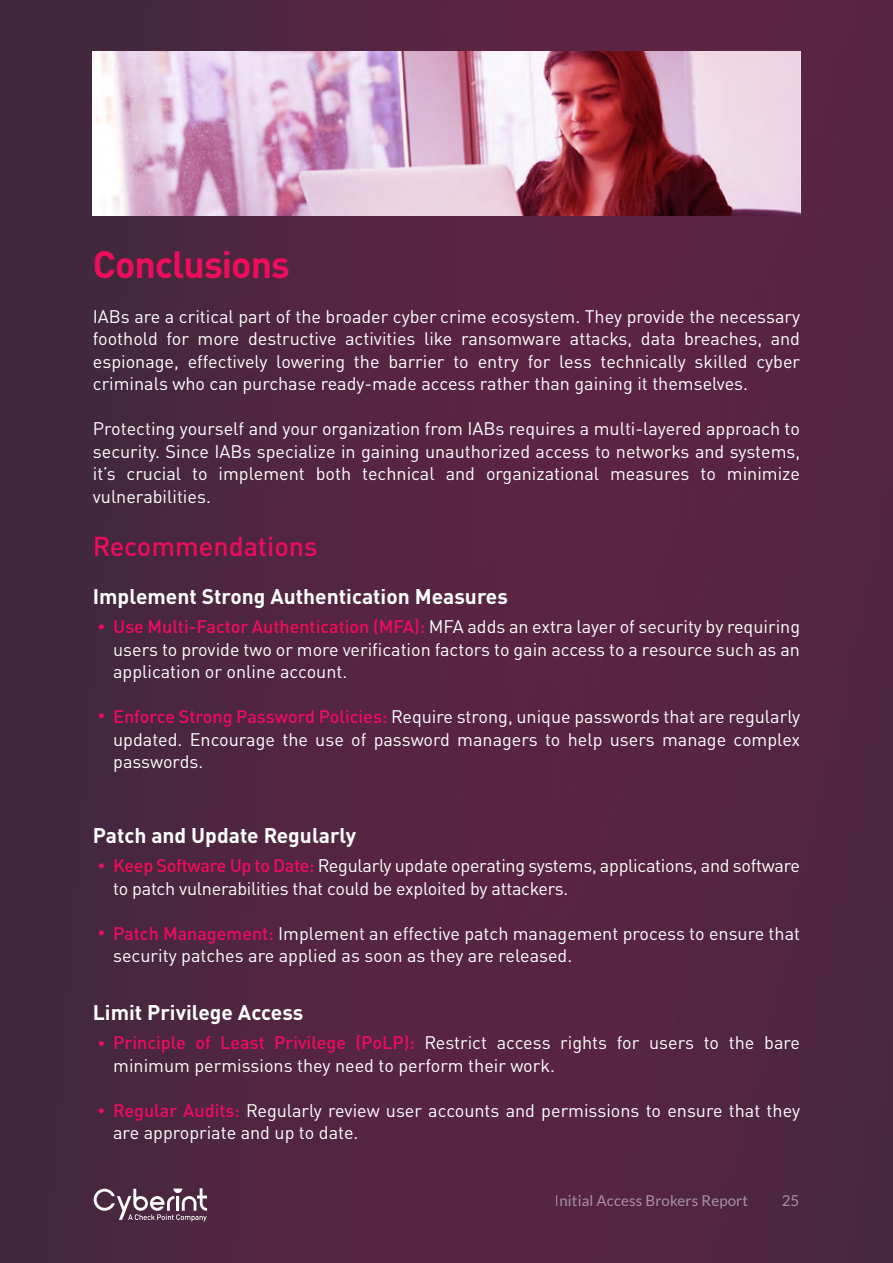
<style>
.page{position:relative;width:893px;height:1263px;background:#fff}
.page>*{position:absolute;margin:0;border:0;box-sizing:border-box;transform-origin:0 0}
.t1{font:700 37.5px "DIN Pro";letter-spacing:-.025em;color:#ee0c5d}
.t2{font:500 27px "DIN Pro";color:#ee0c5d}
.t3{font:700 21px "DIN Pro";color:#fff}
.t4{font:18px/22.5px "DIN Pro";color:#fff;text-align:justify}
.t5{font:15px "Lato";letter-spacing:.01em;color:#fff}
.s1{font-weight:500;color:#ee0c5d}
</style>
<div class="page">
<img style="left:0;top:0;width:893px;height:1263px">
<svg style="left:99px;top:624px;width:5px;height:5px"></svg>
<svg style="left:99px;top:713px;width:5px;height:5px"></svg>
<svg style="left:99px;top:863px;width:5px;height:5px"></svg>
<svg style="left:99px;top:930px;width:5px;height:5px"></svg>
<svg style="left:99px;top:1041px;width:5px;height:5px"></svg>
<svg style="left:99px;top:1108px;width:5px;height:5px"></svg>
<svg style="left:94px;top:1188px;width:113px;height:33px"></svg>
<img style="left:93px;top:51px;width:707px;height:165px">
<h1 class="t1" style="left:93px;top:233px;width:199px">Conclusions</h1>
<p class="t4" style="left:93px;top:303px;width:709px">IABs are a critical part of the broader cyber crime ecosystem. They provide the necessary foothold for more destructive activities like ransomware attacks, data breaches, and espionage, effectively lowering the barrier to entry for less technically skilled cyber criminals who can purchase ready-made access rather than gaining it themselves.</p>
<p class="t4" style="left:93px;top:416px;width:709px">Protecting yourself and your organization from IABs requires a multi-layered approach to security. Since IABs specialize in gaining unauthorized access to networks and systems, it’s crucial to implement both technical and organizational measures to minimize vulnerabilities.</p>
<h2 class="t2" style="left:93px;top:524px;width:226px">Recommendations</h2>
<p class="t3" style="left:93px;top:579px;width:417px">Implement Strong Authentication Measures</p>
<p class="t4" style="left:113px;top:613px;width:688px"><span class="s1">Use Multi-Factor Authentication (MFA):</span> MFA adds an extra layer of security by requiring users to provide two or more verification factors to gain access to a resource such as an application or online account.</p>
<p class="t4" style="left:113px;top:703px;width:688px"><span class="s1">Enforce Strong Password Policies:</span> Require strong, unique passwords that are regularly updated. Encourage the use of password managers to help users manage complex passwords.</p>
<p class="t3" style="left:93px;top:818px;width:265px">Patch and Update Regularly</p>
<p class="t4" style="left:113px;top:853px;width:688px"><span class="s1">Keep Software Up to Date:</span> Regularly update operating systems, applications, and software to patch vulnerabilities that could be exploited by attackers.</p>
<p class="t4" style="left:113px;top:920px;width:688px"><span class="s1">Patch Management:</span> Implement an effective patch management process to ensure that security patches are applied as soon as they are released.</p>
<p class="t3" style="left:93px;top:995px;width:212px">Limit Privilege Access</p>
<p class="t4" style="left:113px;top:1030px;width:688px"><span class="s1">Principle of Least Privilege (PoLP):</span> Restrict access rights for users to the bare minimum permissions they need to perform their work.</p>
<p class="t4" style="left:113px;top:1097px;width:688px"><span class="s1">Regular Audits:</span> Regularly review user accounts and permissions to ensure that they are appropriate and up to date.</p>
<p class="t5" style="left:555px;top:1192px;width:195px">Initial Access Brokers Report</p>
<p class="t5" style="left:782px;top:1192px;width:19px">25</p>
</div>
